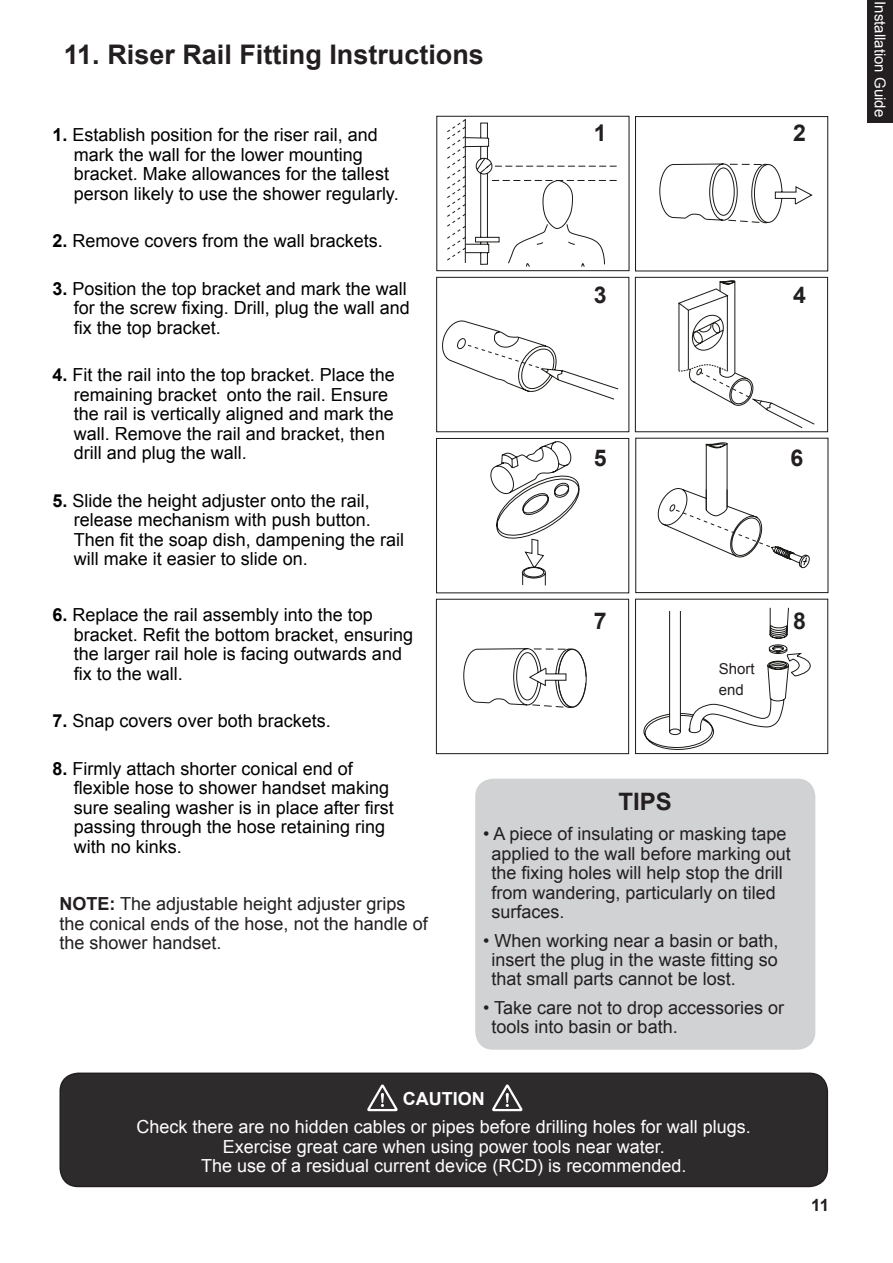
<style>
.page{position:relative;width:893px;height:1263px;background:#fff}
.page>*{position:absolute;margin:0;border:0;box-sizing:border-box;transform-origin:0 0}
.Bold_Body_Copy_inden{font:700 27px "Arial";color:#231f20}
.Bold_Body_Copy_inden-2{font:700 24px "Arial";color:#231f20}
.Bold_Body_Copy_inden-3{font:700 23.1px "Arial";color:#231f20}
.Bold_Body_Copy_inden-4{font:18px/19.5px "Arial";color:#000}
.Bold_Body_Copy_inden-5{font:18px/19.5px "Arial";color:#231f20}
.Bold_Body_Copy_inden-6{font:18px/19.5px "Arial";color:#fff;text-align:center}
.Bold_Body_Copy_inden-7{font:700 18px "Arial";color:#fff}
.t1{font:700 16.95px "Arial";color:#231f20}
.t2{font:15px "Arial";color:#fff}
.Bold_Body_Copy_inden-8{font:15px "Arial";color:#231f20}
.s1{font-weight:700}
</style>
<div class="page">
<div style="left:867px;top:0;width:26px;height:122px;background:#231f20"></div>
<div style="left:60px;top:1073px;width:767px;height:113px;background:#2e2b2c;border-radius:18px"></div>
<div style="left:59px;top:1072px;width:769px;height:115px;border:2px solid #231f20;border-radius:18px"></div>
<svg style="left:367px;top:1084px;width:31px;height:27px"></svg>
<svg style="left:492px;top:1084px;width:30px;height:27px"></svg>
<svg style="left:436px;top:118px;width:194px;height:314px"></svg>
<div style="left:436px;top:116px;width:193px;height:155px;border:1px solid #1a1a17"></div>
<svg style="left:446px;top:119px;width:171px;height:149px"></svg>
<svg style="left:635px;top:116px;width:193px;height:164px"></svg>
<svg style="left:436px;top:438px;width:52px;height:316px"></svg>
<svg style="left:488px;top:329px;width:340px;height:425px"></svg>
<svg style="left:635px;top:280px;width:194px;height:313px"></svg>
<div style="left:475px;top:779px;width:340px;height:271px;background:#d1d2d4;border-radius:18px"></div>
<p class="Bold_Body_Copy_inden" style="left:64px;top:37px;width:422px">11. Riser Rail Fitting Instructions</p>
<p class="Bold_Body_Copy_inden-4" style="left:74px;top:125px;width:326px;text-indent:-21px"><span class="s1">1.</span> Establish position for the riser rail, and mark the wall for the lower mounting bracket. Make allowances for the tallest person likely to use the shower regularly.</p>
<p class="Bold_Body_Copy_inden-4" style="left:53px;top:231px;width:332px"><span class="s1">2.</span> Remove covers from the wall brackets.</p>
<p class="Bold_Body_Copy_inden-4" style="left:74px;top:279px;width:338px;text-indent:-21px"><span class="s1">3.</span> Position the top bracket and mark the wall for the screw fixing. Drill, plug the wall and fix the top bracket.</p>
<p class="Bold_Body_Copy_inden-4" style="left:74px;top:365px;width:322px;text-indent:-21px"><span class="s1">4.</span> Fit the rail into the top bracket. Place the remaining bracket onto the rail. Ensure the rail is vertically aligned and mark the wall. Remove the rail and bracket, then drill and plug the wall.</p>
<p class="Bold_Body_Copy_inden-4" style="left:74px;top:491px;width:332px;text-indent:-21px"><span class="s1">5.</span> Slide the height adjuster onto the rail, release mechanism with push button.<br>Then fit the soap dish, dampening the rail will make it easier to slide on.</p>
<p class="Bold_Body_Copy_inden-3" style="left:594px;top:117px;width:14px">1</p>
<p class="Bold_Body_Copy_inden-3" style="left:793px;top:117px;width:14px">2</p>
<p class="Bold_Body_Copy_inden-3" style="left:594px;top:280px;width:14px">3</p>
<p class="Bold_Body_Copy_inden-3" style="left:793px;top:280px;width:14px">4</p>
<p class="Bold_Body_Copy_inden-3" style="left:594px;top:443px;width:14px">5</p>
<p class="Bold_Body_Copy_inden-3" style="left:790px;top:443px;width:14px">6</p>
<p class="Bold_Body_Copy_inden-4" style="left:74px;top:605px;width:341px;text-indent:-21px"><span class="s1">6.</span> Replace the rail assembly into the top bracket. Refit the bottom bracket, ensuring the larger rail hole is facing outwards and fix to the wall.</p>
<p class="Bold_Body_Copy_inden-4" style="left:53px;top:711px;width:280px"><span class="s1">7.</span> Snap covers over both brackets.</p>
<p class="Bold_Body_Copy_inden-4" style="left:74px;top:759px;width:322px;text-indent:-21px"><span class="s1">8.</span> Firmly attach shorter conical end of flexible hose to shower handset making sure sealing washer is in place after first passing through the hose retaining ring with no kinks.</p>
<p class="Bold_Body_Copy_inden-5" style="left:59px;top:894px;width:370px"><span class="s1">NOTE:</span> The adjustable height adjuster grips the conical ends of the hose, not the handle of the shower handset.</p>
<p class="Bold_Body_Copy_inden-3" style="left:594px;top:606px;width:14px">7</p>
<p class="Bold_Body_Copy_inden-3" style="left:793px;top:606px;width:14px">8</p>
<p class="Bold_Body_Copy_inden-2" style="left:619px;top:786px;width:55px">TIPS</p>
<p class="Bold_Body_Copy_inden-8" style="left:719px;top:659px;width:37px">Short</p>
<p class="Bold_Body_Copy_inden-8" style="left:719px;top:680px;width:27px">end</p>
<p class="Bold_Body_Copy_inden-5" style="left:492px;top:825px;width:301px;text-indent:-9px">• A piece of insulating or masking tape applied to the wall before marking out the fixing holes will help stop the drill from wandering, particularly on tiled surfaces.</p>
<p class="Bold_Body_Copy_inden-5" style="left:492px;top:931px;width:288px;text-align:justify;text-indent:-8px">• When working near a basin or bath, insert the plug in the waste fitting so that small parts cannot be lost.</p>
<p class="Bold_Body_Copy_inden-5" style="left:492px;top:997px;width:294px;text-indent:-8px">• Take care not to drop accessories or tools into basin or bath.</p>
<p class="Bold_Body_Copy_inden-7" style="left:403px;top:1087px;width:83px">CAUTION</p>
<p class="Bold_Body_Copy_inden-6" style="left:137px;top:1117px;width:616px">Check there are no hidden cables or pipes before drilling holes for wall plugs.<br>Exercise great care when using power tools near water.<br>The use of a residual current device (RCD) is recommended.</p>
<p class="t1" style="left:811px;top:1194px;width:19px">11</p>
<p class="t2" style="left:890px;top:1px;width:117px;rotate:90deg">Installation Guide</p>
</div>
